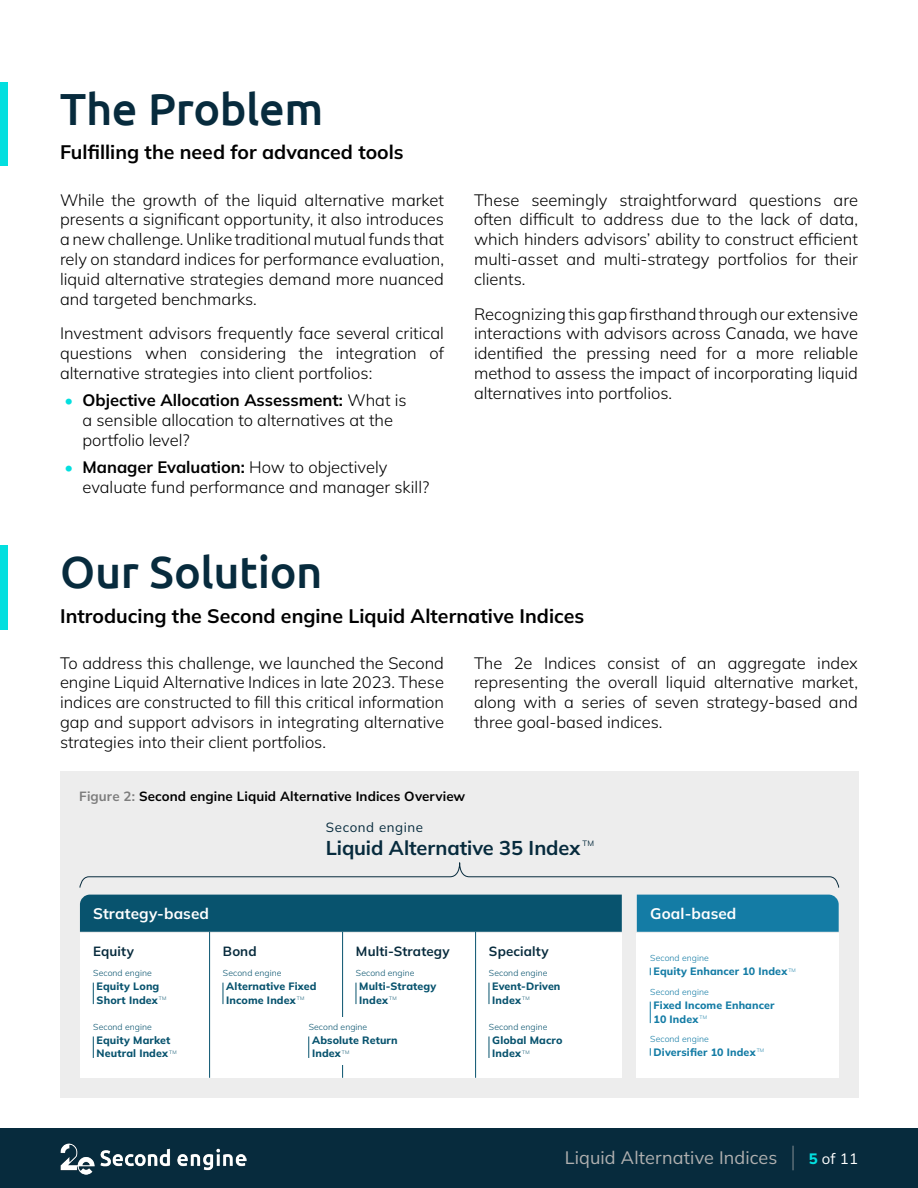
<style>
.page{position:relative;width:918px;height:1188px;background:#fff}
.page>*{position:absolute;margin:0;border:0;box-sizing:border-box;transform-origin:0 0}
.Dark_Title{font:500 45px "Ubuntu";letter-spacing:-.01em;color:#072b3d}
.t1{font:700 19.95px "Mulish";letter-spacing:-.005em;color:#072b3d}
.t2{font:700 19.5px "Mulish";color:#000}
.t3{font:18px "Mulish";letter-spacing:.005em;color:#b0b0b0}
.t4{font:300 16.5px/19.8px "Mulish";color:#000;text-align:justify}
.t5{font:700 15.3px "Mulish";letter-spacing:.01em;color:#fff}
.t6{font:15px "Mulish";color:#fff}
.t7{font:700 13.35px "Mulish";letter-spacing:.01em;color:#000}
.t8{font:700 13.35px "Mulish";letter-spacing:.01em;color:#072b3d}
.t9{font:13.35px "Mulish";letter-spacing:.04em;color:#072b3d}
.t10{font:800 10.65px/13.4px "Mulish";letter-spacing:.01em;color:#08536e}
.t11{font:800 10.65px/13.4px "Mulish";letter-spacing:.01em;color:#147ca5}
.t12{font:300 8.7px "Mulish";letter-spacing:.005em;color:#08536e}
.t13{font:300 8.7px "Mulish";letter-spacing:.005em;color:#147ca5}
.t14{font:7.8px "Mulish";color:#072b3d}
.s1{font-weight:700;color:#03dfdf}
.s2{font-weight:700}
.s3{color:#7d7d7d}
.s4{font-weight:800;color:#03dfdf}
</style>
<div class="page">
<div style="left:0;top:1128px;width:918px;height:60px;background:#072b3d"></div>
<hr style="left:792px;top:1146px;width:2px;height:24px;background:#b0b0b0">
<img style="left:60px;top:1143px;width:186px;height:31px">
<div style="left:0;top:82px;width:8px;height:84px;background:#03dfdf"></div>
<div style="left:0;top:546px;width:8px;height:84px;background:#03dfdf"></div>
<div style="left:60px;top:772px;width:798px;height:326px;background:#ededed"></div>
<div style="left:80px;top:933px;width:542px;height:145px;background:#fff"></div>
<div style="left:80px;top:895px;width:542px;height:37px;background:#08536e"></div>
<div style="left:637px;top:895px;width:202px;height:37px;background:#147ca5"></div>
<svg style="left:79px;top:862px;width:761px;height:26px"></svg>
<svg style="left:93px;top:983px;width:1px;height:21px"></svg>
<svg style="left:93px;top:1036px;width:1px;height:22px"></svg>
<div style="left:637px;top:933px;width:202px;height:145px;background:#fff"></div>
<svg style="left:222px;top:983px;width:1px;height:21px"></svg>
<svg style="left:355px;top:983px;width:1px;height:21px"></svg>
<svg style="left:488px;top:983px;width:1px;height:21px"></svg>
<svg style="left:488px;top:1036px;width:1px;height:22px"></svg>
<svg style="left:650px;top:1002px;width:1px;height:21px"></svg>
<hr style="left:209px;top:932px;width:1px;height:146px;background:#08536e">
<hr style="left:342px;top:932px;width:1px;height:146px;background:#08536e">
<hr style="left:475px;top:932px;width:1px;height:146px;background:#08536e">
<div style="left:297px;top:1017px;width:107px;height:48px;background:#fff"></div>
<svg style="left:308px;top:1036px;width:1px;height:22px"></svg>
<p class="Dark_Title" style="left:60px;top:80px;width:265px">The Problem</p>
<p class="t2" style="left:60px;top:139px;width:345px">Fulfilling the need for advanced tools</p>
<p class="t4" style="left:60px;top:189px;width:386px">While the growth of the liquid alternative market presents a significant opportunity, it also introduces a new challenge. Unlike traditional mutual funds that rely on standard indices for performance evaluation, liquid alternative strategies demand more nuanced and targeted benchmarks.</p>
<p class="t4" style="left:60px;top:323px;width:386px">Investment advisors frequently face several critical questions when considering the integration of alternative strategies into client portfolios:</p>
<p class="t4" style="left:82px;top:390px;width:326px;text-align:left;text-indent:-18px"><span class="s1">•</span> <span class="s2">Objective Allocation Assessment:</span> What is a sensible allocation to alternatives at the portfolio level?</p>
<p class="t4" style="left:82px;top:457px;width:348px;text-indent:-18px"><span class="s1">•</span> <span class="s2">Manager Evaluation:</span> How to objectively evaluate fund performance and manager skill?</p>
<p class="t4" style="left:474px;top:189px;width:386px">These seemingly straightforward questions are often difficult to address due to the lack of data, which hinders advisors’ ability to construct efficient multi-asset and multi-strategy portfolios for their clients.</p>
<p class="t4" style="left:474px;top:303px;width:386px">Recognizing this gap firsthand through our extensive interactions with advisors across Canada, we have identified the pressing need for a more reliable method to assess the impact of incorporating liquid alternatives into portfolios.</p>
<p class="Dark_Title" style="left:60px;top:543px;width:264px">Our Solution</p>
<p class="t2" style="left:60px;top:602px;width:526px">Introducing the Second engine Liquid Alternative Indices</p>
<p class="t4" style="left:60px;top:652px;width:386px">To address this challenge, we launched the Second engine Liquid Alternative Indices in late 2023. These indices are constructed to fill this critical information gap and support advisors in integrating alternative strategies into their client portfolios.</p>
<p class="t4" style="left:474px;top:652px;width:386px">The 2e Indices consist of an aggregate index representing the overall liquid alternative market, along with a series of seven strategy-based and three goal-based indices.</p>
<p class="t7" style="left:79px;top:787px;width:388px"><span class="s3">Figure 2:</span> Second engine Liquid Alternative Indices Overview</p>
<p class="t9" style="left:326px;top:818px;width:99px">Second engine</p>
<p class="t1" style="left:326px;top:835px;width:256px">Liquid Alternative 35 Index</p>
<p class="t14" style="left:582px;top:838px;width:13px">TM</p>
<p class="t5" style="left:93px;top:903px;width:117px">Strategy-based</p>
<p class="t5" style="left:650px;top:903px;width:88px">Goal-based</p>
<p class="t8" style="left:93px;top:942px;width:42px">Equity</p>
<p class="t8" style="left:223px;top:942px;width:35px">Bond</p>
<p class="t8" style="left:356px;top:942px;width:95px">Multi-Strategy</p>
<p class="t8" style="left:489px;top:942px;width:61px">Specialty</p>
<p class="t12" style="left:93px;top:967px;width:60px">Second engine</p>
<p class="t10" style="left:97px;top:979px;width:71px">Equity Long<br>Short Index <sup>TM</sup></p>
<p class="t12" style="left:93px;top:1021px;width:60px">Second engine</p>
<p class="t10" style="left:97px;top:1033px;width:82px">Equity Market<br>Neutral Index <sup>TM</sup></p>
<p class="t13" style="left:650px;top:952px;width:60px">Second engine</p>
<p class="t11" style="left:654px;top:965px;width:144px">Equity Enhancer 10 Index <sup>TM</sup></p>
<p class="t12" style="left:223px;top:967px;width:60px">Second engine</p>
<p class="t10" style="left:226px;top:979px;width:92px">Alternative Fixed<br>Income Index <sup>TM</sup></p>
<p class="t12" style="left:356px;top:967px;width:60px">Second engine</p>
<p class="t10" style="left:359px;top:979px;width:79px">Multi-Strategy<br>Index <sup>TM</sup></p>
<p class="t12" style="left:489px;top:967px;width:60px">Second engine</p>
<p class="t10" style="left:492px;top:979px;width:70px">Event-Driven<br>Index <sup>TM</sup></p>
<p class="t12" style="left:489px;top:1021px;width:60px">Second engine</p>
<p class="t10" style="left:492px;top:1033px;width:72px">Global Macro<br>Index <sup>TM</sup></p>
<p class="t13" style="left:650px;top:986px;width:60px">Second engine</p>
<p class="t11" style="left:654px;top:998px;width:122px">Fixed Income Enhancer<br>10 Index <sup>TM</sup></p>
<p class="t12" style="left:309px;top:1021px;width:60px">Second engine</p>
<p class="t10" style="left:312px;top:1033px;width:87px">Absolute Return<br>Index <sup>TM</sup></p>
<p class="t13" style="left:650px;top:1033px;width:60px">Second engine</p>
<p class="t11" style="left:654px;top:1045px;width:112px">Diversifier 10 Index <sup>TM</sup></p>
<p class="t3" style="left:565px;top:1146px;width:214px">Liquid Alternative Indices</p>
<p class="t6" style="left:809px;top:1148px;width:51px"><span class="s4">5</span> of 11</p>
</div>
